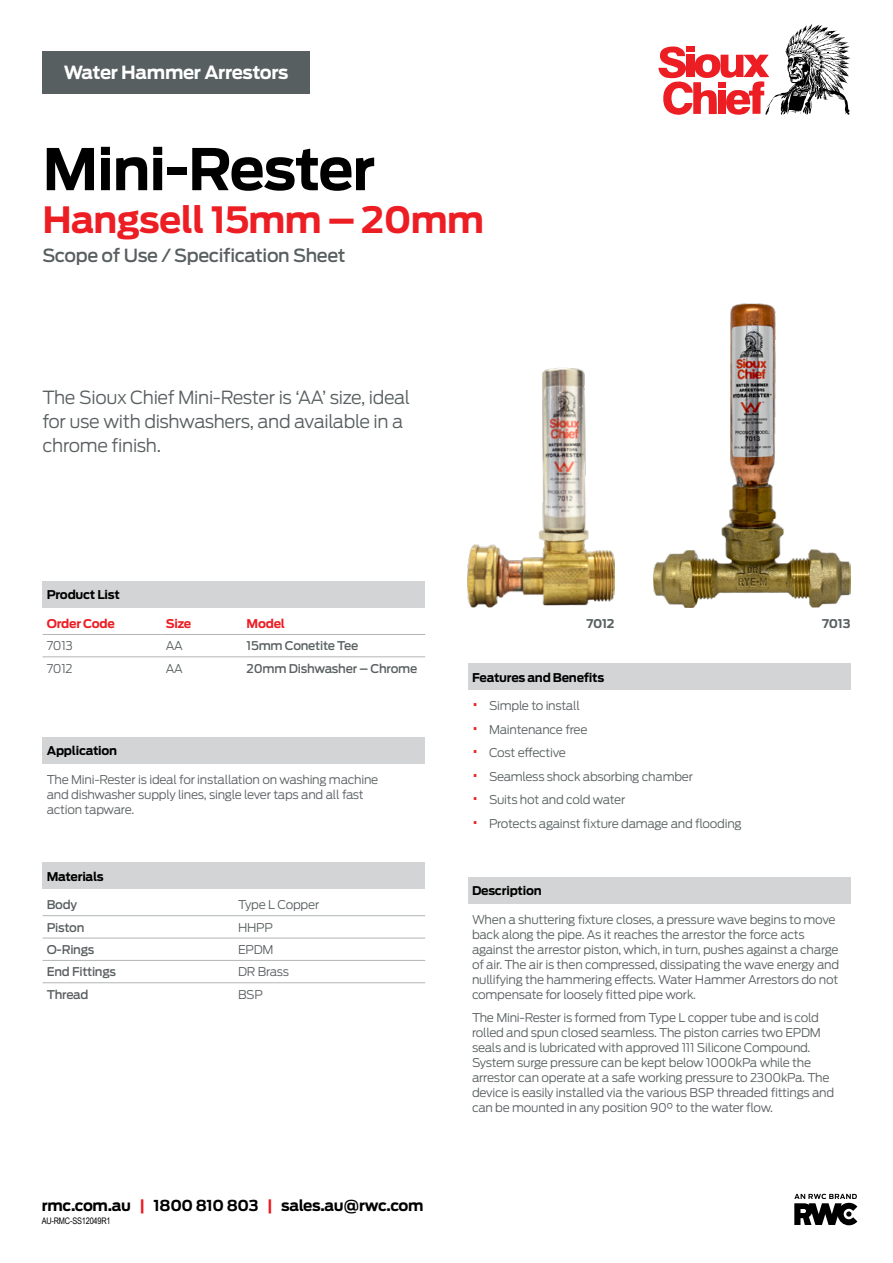
<style>
.page{position:relative;width:893px;height:1263px;background:#fff}
.page>*{position:absolute;margin:0;border:0;box-sizing:border-box;transform-origin:0 0}
.t1{font:700 57px "Antenna";letter-spacing:-.02em;color:#000}
.t2{font:700 36px "Antenna";letter-spacing:-.02em;color:#ed1d24}
.t3{font:300 18px/24px "Antenna";letter-spacing:-.02em;color:#585f60}
.t4{font:500 18px "Antenna";letter-spacing:-.02em;color:#585f60}
.t5{font:700 18px "Antenna";letter-spacing:-.02em;color:#fff}
.t6{font:700 15px "Antenna";letter-spacing:-.02em;color:#000}
.t7{font:300 12px/15px "Antenna";letter-spacing:-.02em;color:#585f60}
.t8{font:500 12px "Antenna";letter-spacing:-.02em;color:#585f60}
.t9{font:700 12px "Antenna";letter-spacing:-.02em;color:#000}
.t10{font:700 12px "Antenna";letter-spacing:-.02em;color:#ed1d24}
.t11{font:700 12px "Antenna";letter-spacing:-.02em;color:#585f60}
.t12{font:9px "Arial Narrow";letter-spacing:-.02em;color:#000}
.s1{color:#ed1d24}
.s2{font-size:18px;color:#ed1d24}
</style>
<div class="page">
<svg style="left:794px;top:1194px;width:63px;height:31px"></svg>
<svg style="left:658px;top:24px;width:192px;height:91px"></svg>
<div style="left:43px;top:51px;width:267px;height:42px;background:#585f60"></div>
<div style="left:43px;top:862px;width:382px;height:27px;background:#d3d4d5"></div>
<hr style="left:43px;top:938px;width:191px;height:1px;background:#b2b5b6">
<hr style="left:234px;top:938px;width:191px;height:1px;background:#b2b5b6">
<hr style="left:43px;top:960px;width:191px;height:1px;background:#b2b5b6">
<hr style="left:234px;top:960px;width:191px;height:1px;background:#b2b5b6">
<hr style="left:43px;top:915px;width:191px;height:1px;background:#b2b5b6">
<hr style="left:234px;top:915px;width:191px;height:1px;background:#b2b5b6">
<hr style="left:43px;top:982px;width:191px;height:1px;background:#b2b5b6">
<hr style="left:234px;top:982px;width:191px;height:1px;background:#b2b5b6">
<div style="left:468px;top:664px;width:382px;height:26px;background:#d3d4d5"></div>
<div style="left:468px;top:877px;width:382px;height:26px;background:#d3d4d5"></div>
<div style="left:43px;top:737px;width:382px;height:26px;background:#d3d4d5"></div>
<div style="left:43px;top:581px;width:382px;height:27px;background:#d3d4d5"></div>
<hr style="left:242px;top:634px;width:183px;height:1px;background:#b2b5b6">
<hr style="left:242px;top:656px;width:183px;height:1px;background:#b2b5b6">
<hr style="left:162px;top:634px;width:80px;height:1px;background:#b2b5b6">
<hr style="left:162px;top:656px;width:80px;height:1px;background:#b2b5b6">
<hr style="left:43px;top:634px;width:119px;height:1px;background:#b2b5b6">
<hr style="left:43px;top:656px;width:119px;height:1px;background:#b2b5b6">
<img style="left:653px;top:304px;width:197px;height:303px">
<img style="left:468px;top:368px;width:147px;height:240px">
<h3 class="t5" style="left:64px;top:62px;width:226px">Water Hammer Arrestors</h3>
<h1 class="t1" style="left:43px;top:135px;width:334px">Mini-Rester</h1>
<h2 class="t2" style="left:43px;top:199px;width:443px">Hangsell 15mm – 20mm</h2>
<h3 class="t4" style="left:43px;top:244px;width:305px">Scope of Use / Specification Sheet</h3>
<h3 class="t3" style="left:43px;top:385px;width:369px">The Sioux Chief Mini-Rester is ‘AA’ size, ideal for use with dishwashers, and available in a chrome finish.</h3>
<p class="t9" style="left:47px;top:588px;width:75px">Product List</p>
<p class="t10" style="left:47px;top:616px;width:70px">Order Code</p>
<p class="t10" style="left:166px;top:616px;width:27px">Size</p>
<p class="t10" style="left:247px;top:616px;width:40px">Model</p>
<p class="t7" style="left:47px;top:639px;width:28px">7013</p>
<p class="t7" style="left:166px;top:639px;width:19px">AA</p>
<p class="t8" style="left:247px;top:639px;width:113px">15mm Conetite Tee</p>
<p class="t7" style="left:47px;top:661px;width:27px">7012</p>
<p class="t7" style="left:166px;top:661px;width:19px">AA</p>
<p class="t8" style="left:247px;top:661px;width:172px">20mm Dishwasher – Chrome</p>
<p class="t9" style="left:47px;top:743px;width:72px">Application</p>
<p class="t7" style="left:47px;top:772px;width:333px">The Mini-Rester is ideal for installation on washing machine and dishwasher supply lines, single lever taps and all fast action tapware.</p>
<p class="t9" style="left:47px;top:869px;width:58px">Materials</p>
<p class="t8" style="left:47px;top:898px;width:32px">Body</p>
<p class="t7" style="left:238px;top:897px;width:83px">Type L Copper</p>
<p class="t8" style="left:47px;top:920px;width:39px">Piston</p>
<p class="t7" style="left:238px;top:920px;width:36px">HHPP</p>
<p class="t8" style="left:47px;top:942px;width:49px">O-Rings</p>
<p class="t7" style="left:238px;top:942px;width:37px">EPDM</p>
<p class="t8" style="left:47px;top:965px;width:71px">End Fittings</p>
<p class="t7" style="left:238px;top:964px;width:52px">DR Brass</p>
<p class="t8" style="left:47px;top:987px;width:43px">Thread</p>
<p class="t7" style="left:238px;top:987px;width:26px">BSP</p>
<p class="t6" style="left:42px;top:1197px;width:383px">rmc.com.au <span class="s1">|</span> 1800 810 803 <span class="s1">|</span> sales.au@rwc.com</p>
<p class="t12" style="left:42px;top:1214px;width:71px">AU-RMC-SS12049R1</p>
<p class="t11" style="left:586px;top:616px;width:30px">7012</p>
<p class="t11" style="left:822px;top:616px;width:30px">7013</p>
<p class="t9" style="left:472px;top:670px;width:134px">Features and Benefits</p>
<p class="t7" style="left:472px;top:699px;width:109px"><span class="s2">•</span> Simple to install</p>
<p class="t7" style="left:472px;top:722px;width:117px"><span class="s2">•</span> Maintenance free</p>
<p class="t7" style="left:472px;top:746px;width:96px"><span class="s2">•</span> Cost effective</p>
<p class="t7" style="left:472px;top:769px;width:223px"><span class="s2">•</span> Seamless shock absorbing chamber</p>
<p class="t7" style="left:472px;top:793px;width:155px"><span class="s2">•</span> Suits hot and cold water</p>
<p class="t7" style="left:472px;top:816px;width:271px"><span class="s2">•</span> Protects against fixture damage and flooding</p>
<p class="t9" style="left:472px;top:883px;width:71px">Description</p>
<p class="t7" style="left:472px;top:912px;width:369px">When a shuttering fixture closes, a pressure wave begins to move back along the pipe. As it reaches the arrestor the force acts against the arrestor piston, which, in turn, pushes against a charge of air. The air is then compressed, dissipating the wave energy and nullifying the hammering effects. Water Hammer Arrestors do not compensate for loosely fitted pipe work.</p>
<p class="t7" style="left:472px;top:1010px;width:364px">The Mini-Rester is formed from Type L copper tube and is cold rolled and spun closed seamless. The piston carries two EPDM seals and is lubricated with approved 111 Silicone Compound.<br>System surge pressure can be kept below 1000kPa while the arrestor can operate at a safe working pressure to 2300kPa. The device is easily installed via the various BSP threaded fittings and can be mounted in any position 90° to the water flow.</p>
</div>
